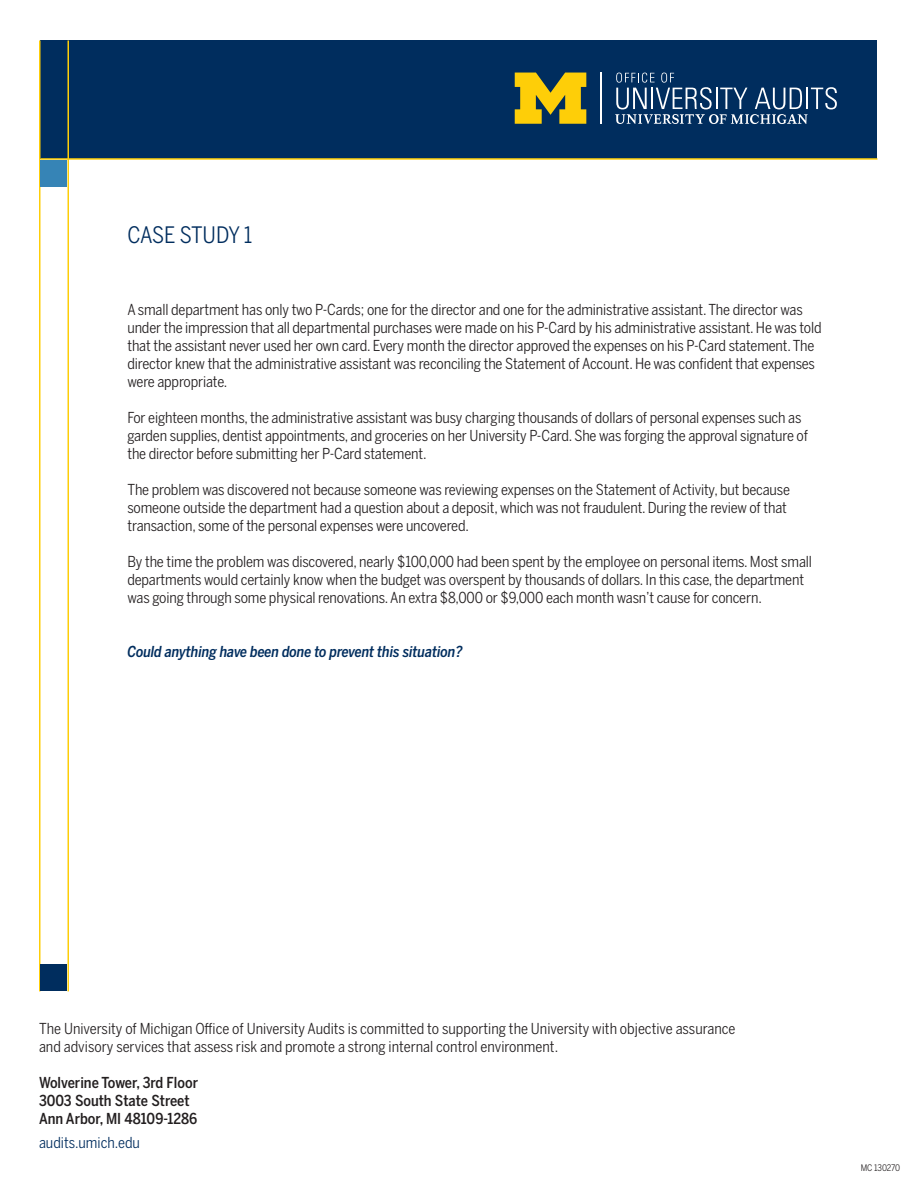
<style>
.page{position:relative;width:918px;height:1188px;background:#fff}
.page>*{position:absolute;margin:0;border:0;box-sizing:border-box;transform-origin:0 0}
.t1{font:22.5px "Benton Sans Cond";letter-spacing:-.02em;color:#002d5e}
.t2{font:15px/18px "Benton Sans Cond";letter-spacing:-.01em;color:#231f20}
.t3{font:500 15px "Benton Sans Cond";color:#231f20}
.t4{font:italic 500 15px "Benton Sans Cond";letter-spacing:-.01em;color:#002d5e}
.t5{font:15px "Benton Sans Cond";color:#002d5e}
.t6{font:9px "Benton Sans Cond";letter-spacing:-.01em;color:#231f20}
</style>
<div class="page">
<div style="left:40px;top:40px;width:838px;height:119px;background:#002d5e"></div>
<hr style="left:68px;top:40px;width:1px;height:951px;background:#fece08">
<hr style="left:39px;top:40px;width:1px;height:951px;background:#fece08">
<hr style="left:40px;top:158px;width:838px;height:2px;background:#fece08">
<div style="left:40px;top:160px;width:28px;height:27px;background:#3684b6"></div>
<div style="left:40px;top:964px;width:28px;height:27px;background:#002d5e"></div>
<hr style="left:601px;top:73px;width:1px;height:51px;background:#fff">
<svg style="left:515px;top:73px;width:71px;height:51px"></svg>
<svg style="left:615px;top:73px;width:222px;height:51px"></svg>
<p class="t1" style="left:127px;top:222px;width:126px">CASE STUDY 1</p>
<p class="t2" style="left:127px;top:301px;width:696px">A small department has only two P-Cards; one for the director and one for the administrative assistant. The director was under the impression that all departmental purchases were made on his P-Card by his administrative assistant. He was told that the assistant never used her own card. Every month the director approved the expenses on his P-Card statement. The director knew that the administrative assistant was reconciling the Statement of Account. He was confident that expenses were appropriate.</p>
<p class="t2" style="left:127px;top:409px;width:682px">For eighteen months, the administrative assistant was busy charging thousands of dollars of personal expenses such as garden supplies, dentist appointments, and groceries on her University P-Card. She was forging the approval signature of the director before submitting her P-Card statement.</p>
<p class="t2" style="left:127px;top:481px;width:664px">The problem was discovered not because someone was reviewing expenses on the Statement of Activity, but because someone outside the department had a question about a deposit, which was not fraudulent. During the review of that transaction, some of the personal expenses were uncovered.</p>
<p class="t2" style="left:127px;top:553px;width:686px">By the time the problem was discovered, nearly $100,000 had been spent by the employee on personal items. Most small departments would certainly know when the budget was overspent by thousands of dollars. In this case, the department was going through some physical renovations. An extra $8,000 or $9,000 each month wasn’t cause for concern.</p>
<p class="t4" style="left:127px;top:643px;width:337px">Could anything have been done to prevent this situation?</p>
<p class="t2" style="left:39px;top:1019px;width:698px">The University of Michigan Office of University Audits is committed to supporting the University with objective assurance and advisory services that assess risk and promote a strong internal control environment.</p>
<p class="t3" style="left:39px;top:1073px;width:161px">Wolverine Tower, 3rd Floor</p>
<p class="t3" style="left:39px;top:1091px;width:152px">3003 South State Street</p>
<p class="t3" style="left:39px;top:1109px;width:160px">Ann Arbor, MI 48109-1286</p>
<p class="t5" style="left:39px;top:1133px;width:102px">audits.umich.edu</p>
<p class="t6" style="left:861px;top:1162px;width:41px">MC 130270</p>
</div>
